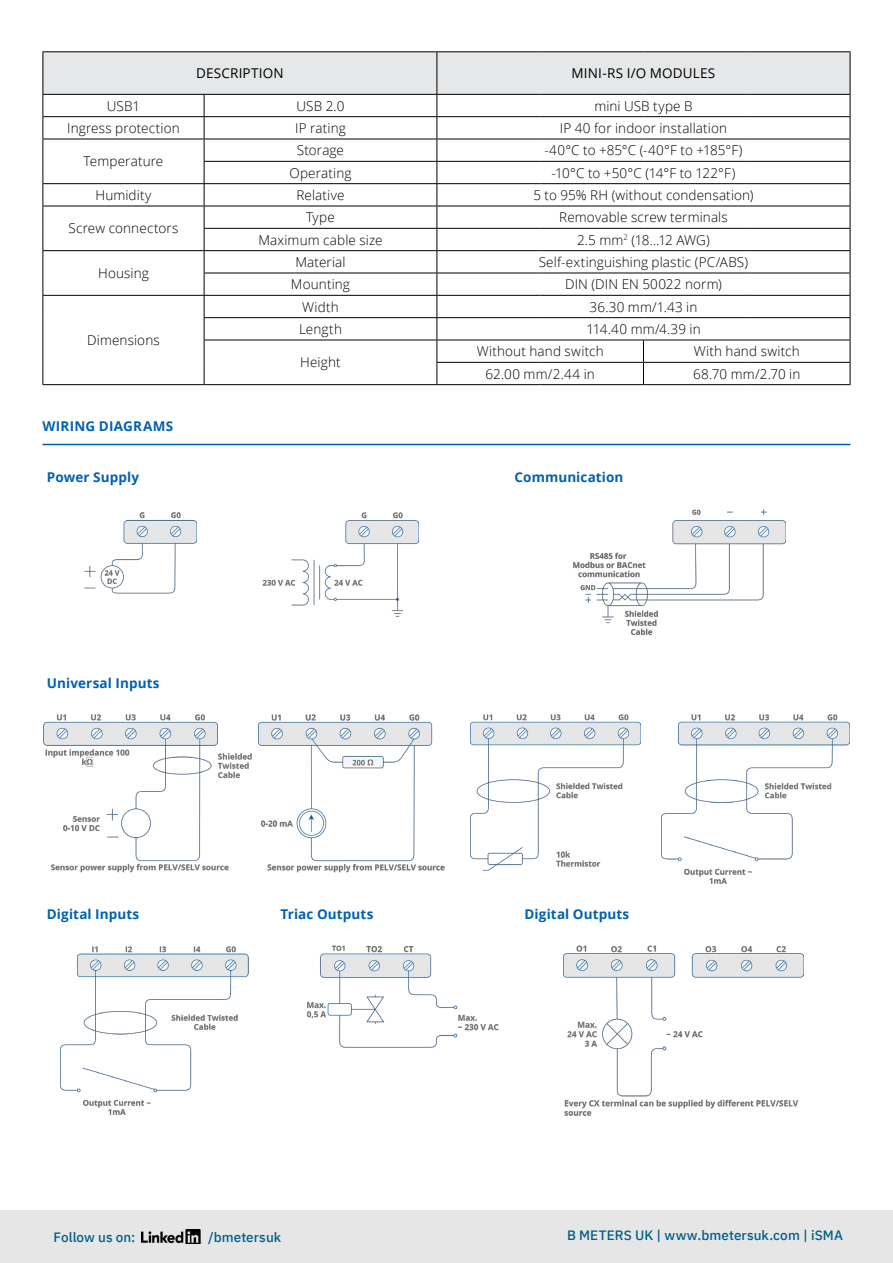
<style>
.page{position:relative;width:893px;height:1263px;background:#fff}
.page>*{position:absolute;margin:0;border:0;box-sizing:border-box;transform-origin:0 0}
.t1{font:300 13.5px "Open Sans";letter-spacing:.01em;color:#000}
.t2{font:700 13.5px "Open Sans";letter-spacing:.01em;color:#0061af}
.t3{font:500 13.5px "IBM Plex Sans";letter-spacing:.01em;color:#005f88}
.t4{font:13.5px "Open Sans";letter-spacing:.015em;color:#000}
</style>
<div class="page">
<div style="left:0;top:1210px;width:893px;height:53px;background:#e6e6e6"></div>
<img style="left:142px;top:1229px;width:60px;height:15px">
<hr style="left:43px;top:444px;width:807px;height:1px;background:#0061af">
<hr style="left:204px;top:384px;width:233px;height:1px;background:#000">
<hr style="left:437px;top:384px;width:103px;height:1px;background:#000">
<hr style="left:540px;top:384px;width:103px;height:1px;background:#000">
<hr style="left:643px;top:384px;width:104px;height:1px;background:#000">
<hr style="left:747px;top:384px;width:103px;height:1px;background:#000">
<hr style="left:43px;top:384px;width:161px;height:1px;background:#000">
<svg style="left:43px;top:52px;width:808px;height:332px"></svg>
<hr style="left:43px;top:295px;width:161px;height:1px;background:#000">
<hr style="left:437px;top:51px;width:103px;height:1px;background:#000">
<hr style="left:540px;top:51px;width:103px;height:1px;background:#000">
<hr style="left:643px;top:51px;width:104px;height:1px;background:#000">
<hr style="left:747px;top:51px;width:103px;height:1px;background:#000">
<hr style="left:850px;top:52px;width:1px;height:42px;background:#000">
<hr style="left:437px;top:94px;width:103px;height:1px;background:#000">
<hr style="left:540px;top:94px;width:103px;height:1px;background:#000">
<hr style="left:643px;top:94px;width:104px;height:1px;background:#000">
<hr style="left:747px;top:94px;width:103px;height:1px;background:#000">
<hr style="left:43px;top:51px;width:161px;height:1px;background:#000">
<hr style="left:43px;top:52px;width:1px;height:42px;background:#000">
<hr style="left:204px;top:51px;width:233px;height:1px;background:#000">
<hr style="left:437px;top:52px;width:1px;height:42px;background:#000">
<hr style="left:43px;top:94px;width:161px;height:1px;background:#000">
<hr style="left:204px;top:94px;width:233px;height:1px;background:#000">
<img style="left:85px;top:512px;width:111px;height:82px">
<img style="left:262px;top:512px;width:157px;height:105px">
<img style="left:573px;top:509px;width:213px;height:127px">
<img style="left:43px;top:714px;width:209px;height:159px">
<img style="left:258px;top:714px;width:187px;height:158px">
<img style="left:470px;top:714px;width:171px;height:156px">
<img style="left:661px;top:714px;width:189px;height:170px">
<img style="left:61px;top:946px;width:187px;height:170px">
<img style="left:306px;top:945px;width:193px;height:102px">
<img style="left:563px;top:945px;width:241px;height:171px">
<p class="t4" style="left:196px;top:64px;width:89px">DESCRIPTION</p>
<p class="t4" style="left:572px;top:64px;width:145px">MINI-RS I/O MODULES</p>
<p class="t1" style="left:107px;top:97px;width:35px">USB1</p>
<p class="t1" style="left:297px;top:97px;width:49px">USB 2.0</p>
<p class="t1" style="left:594px;top:97px;width:100px">mini USB type B</p>
<p class="t1" style="left:67px;top:119px;width:114px">Ingress protection</p>
<p class="t1" style="left:295px;top:119px;width:52px">IP rating</p>
<p class="t1" style="left:560px;top:119px;width:169px">IP 40 for indoor installation</p>
<p class="t1" style="left:84px;top:152px;width:81px">Temperature</p>
<p class="t1" style="left:297px;top:141px;width:49px">Storage</p>
<p class="t1" style="left:544px;top:141px;width:200px">-40°C to +85°C (-40°F to +185°F)</p>
<p class="t1" style="left:289px;top:163px;width:63px">Operating</p>
<p class="t1" style="left:552px;top:163px;width:185px">-10°C to +50°C (14°F to 122°F)</p>
<p class="t1" style="left:95px;top:186px;width:57px">Humidity</p>
<p class="t1" style="left:296px;top:186px;width:50px">Relative</p>
<p class="t1" style="left:533px;top:186px;width:222px">5 to 95% RH (without condensation)</p>
<p class="t1" style="left:68px;top:219px;width:111px">Screw connectors</p>
<p class="t1" style="left:306px;top:208px;width:30px">Type</p>
<p class="t1" style="left:559px;top:208px;width:170px">Removable screw terminals</p>
<p class="t1" style="left:258px;top:230px;width:126px">Maximum cable size</p>
<p class="t1" style="left:577px;top:230px;width:134px">2.5 mm<sup>2</sup> (18…12 AWG)</p>
<p class="t1" style="left:98px;top:264px;width:52px">Housing</p>
<p class="t1" style="left:87px;top:331px;width:74px">Dimensions</p>
<p class="t2" style="left:43px;top:417px;width:132px">WIRING DIAGRAMS</p>
<p class="t1" style="left:295px;top:253px;width:52px">Material</p>
<p class="t1" style="left:539px;top:253px;width:211px">Self-extinguishing plastic (PC/ABS)</p>
<p class="t1" style="left:291px;top:275px;width:61px">Mounting</p>
<p class="t1" style="left:565px;top:275px;width:158px">DIN (DIN EN 50022 norm)</p>
<p class="t1" style="left:302px;top:297px;width:38px">Width</p>
<p class="t1" style="left:590px;top:297px;width:109px">36.30 mm/1.43 in</p>
<p class="t1" style="left:299px;top:320px;width:45px">Length</p>
<p class="t1" style="left:586px;top:320px;width:116px">114.40 mm/4.39 in</p>
<p class="t1" style="left:300px;top:353px;width:42px">Height</p>
<p class="t1" style="left:477px;top:342px;width:129px">Without hand switch</p>
<p class="t1" style="left:694px;top:342px;width:108px">With hand switch</p>
<p class="t1" style="left:486px;top:364px;width:111px">62.00 mm/2.44 in</p>
<p class="t1" style="left:693px;top:364px;width:109px">68.70 mm/2.70 in</p>
<p class="t2" style="left:47px;top:468px;width:94px">Power Supply</p>
<p class="t2" style="left:515px;top:468px;width:110px">Communication</p>
<p class="t2" style="left:47px;top:673px;width:114px">Universal Inputs</p>
<p class="t2" style="left:47px;top:905px;width:94px">Digital Inputs</p>
<p class="t2" style="left:281px;top:905px;width:94px">Triac Outputs</p>
<p class="t2" style="left:524px;top:905px;width:106px">Digital Outputs</p>
<p class="t3" style="left:53px;top:1227px;width:84px">Follow us on:</p>
<p class="t3" style="left:208px;top:1227px;width:75px">/bmetersuk</p>
<p class="t3" style="left:567px;top:1225px;width:278px">B METERS UK | www.bmetersuk.com | iSMA</p>
</div>
